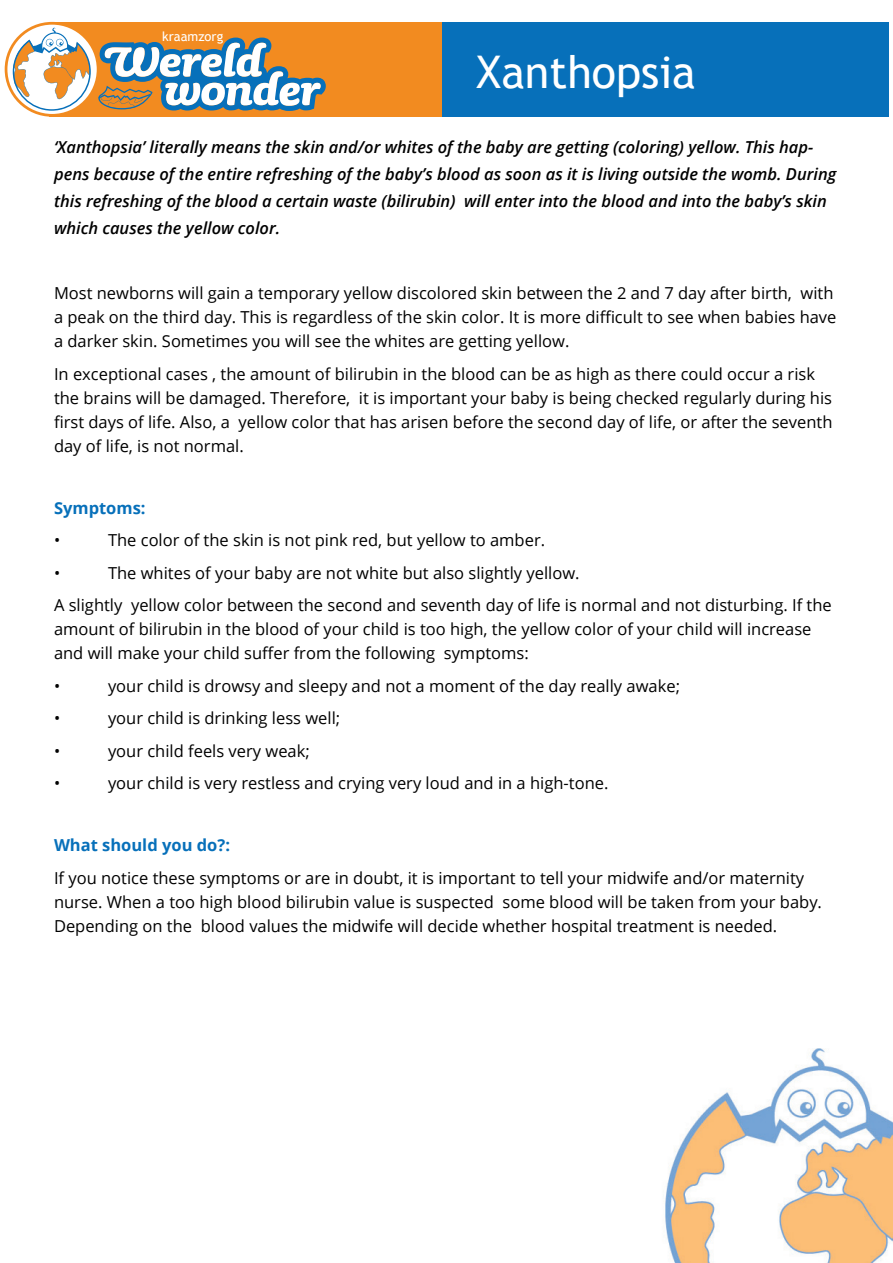
<style>
.page{position:relative;width:893px;height:1263px;background:#fff}
.page>*{position:absolute;margin:0;border:0;box-sizing:border-box;transform-origin:0 0}
.t1{font:45px "Trebuchet MS";color:#fff}
.t2{font:16.5px/24px "Open Sans";color:#000}
.t3{font:italic 600 16.5px/27px "Open Sans";color:#000}
.t4{font:700 16.5px "Open Sans";color:#0770ba}
.t5{font:13.05px "Trebuchet MS";color:#fff}
</style>
<div class="page">
<div style="left:49px;top:22px;width:393px;height:95px;background:#f28b20"></div>
<div style="left:442px;top:22px;width:446px;height:95px;background:#0770ba"></div>
<svg style="left:5px;top:22px;width:94px;height:95px"></svg>
<svg style="left:7px;top:25px;width:90px;height:89px"></svg>
<svg style="left:13px;top:28px;width:78px;height:83px"></svg>
<svg style="left:98px;top:37px;width:228px;height:74px"></svg>
<img style="left:665px;top:1048px;width:228px;height:215px">
<p class="t5" style="left:162px;top:29px;width:63px">kraamzorg</p>
<h1 class="t1" style="left:476px;top:45px;width:221px">Xanthopsia</h1>
<p class="t3" style="left:54px;top:133px;width:784px">‘Xanthopsia’ literally means the skin and/or whites of the baby are getting (coloring) yellow. This hap&shy;pens because of the entire refreshing of the baby’s blood as soon as it is living outside the womb. During this refreshing of the blood a certain waste (bilirubin) will enter into the blood and into the baby’s skin which causes the yellow color.</p>
<p class="t2" style="left:54px;top:281px;width:784px">Most newborns will gain a temporary yellow discolored skin between the 2 and 7 day after birth, with a peak on the third day. This is regardless of the skin color. It is more difficult to see when babies have a darker skin. Sometimes you will see the whites are getting yellow.</p>
<p class="t2" style="left:54px;top:361px;width:780px">In exceptional cases , the amount of bilirubin in the blood can be as high as there could occur a risk the brains will be damaged. Therefore, it is important your baby is being checked regularly during his first days of life. Also, a yellow color that has arisen before the second day of life, or after the seventh day of life, is not normal.</p>
<p class="t4" style="left:54px;top:496px;width:93px">Symptoms:</p>
<p class="t2" style="left:54px;top:528px;width:8px">•</p>
<p class="t2" style="left:108px;top:528px;width:439px">The color of the skin is not pink red, but yellow to amber.</p>
<p class="t2" style="left:54px;top:560px;width:8px">•</p>
<p class="t2" style="left:54px;top:556px;width:779px;line-height:32.5px;text-indent:54px">The whites of your baby are not white but also slightly yellow.<br>A slightly yellow color between the second and seventh day of life is normal and not disturbing. If the</p>
<p class="t2" style="left:54px;top:617px;width:759px">amount of bilirubin in the blood of your child is too high, the yellow color of your child will increase and will make your child suffer from the following symptoms:</p>
<p class="t2" style="left:54px;top:673px;width:8px">•</p>
<p class="t2" style="left:108px;top:673px;width:574px">your child is drowsy and sleepy and not a moment of the day really awake;</p>
<p class="t2" style="left:54px;top:706px;width:8px">•</p>
<p class="t2" style="left:108px;top:706px;width:234px">your child is drinking less well;</p>
<p class="t2" style="left:54px;top:738px;width:8px">•</p>
<p class="t2" style="left:108px;top:738px;width:203px">your child feels very weak;</p>
<p class="t2" style="left:54px;top:771px;width:8px">•</p>
<p class="t2" style="left:108px;top:771px;width:502px">your child is very restless and crying very loud and in a high-tone.</p>
<p class="t4" style="left:54px;top:833px;width:178px">What should you do?:</p>
<p class="t2" style="left:54px;top:865px;width:769px">If you notice these symptoms or are in doubt, it is important to tell your midwife and/or maternity nurse. When a too high blood bilirubin value is suspected some blood will be taken from your baby.<br>Depending on the blood values the midwife will decide whether hospital treatment is needed.</p>
</div>
